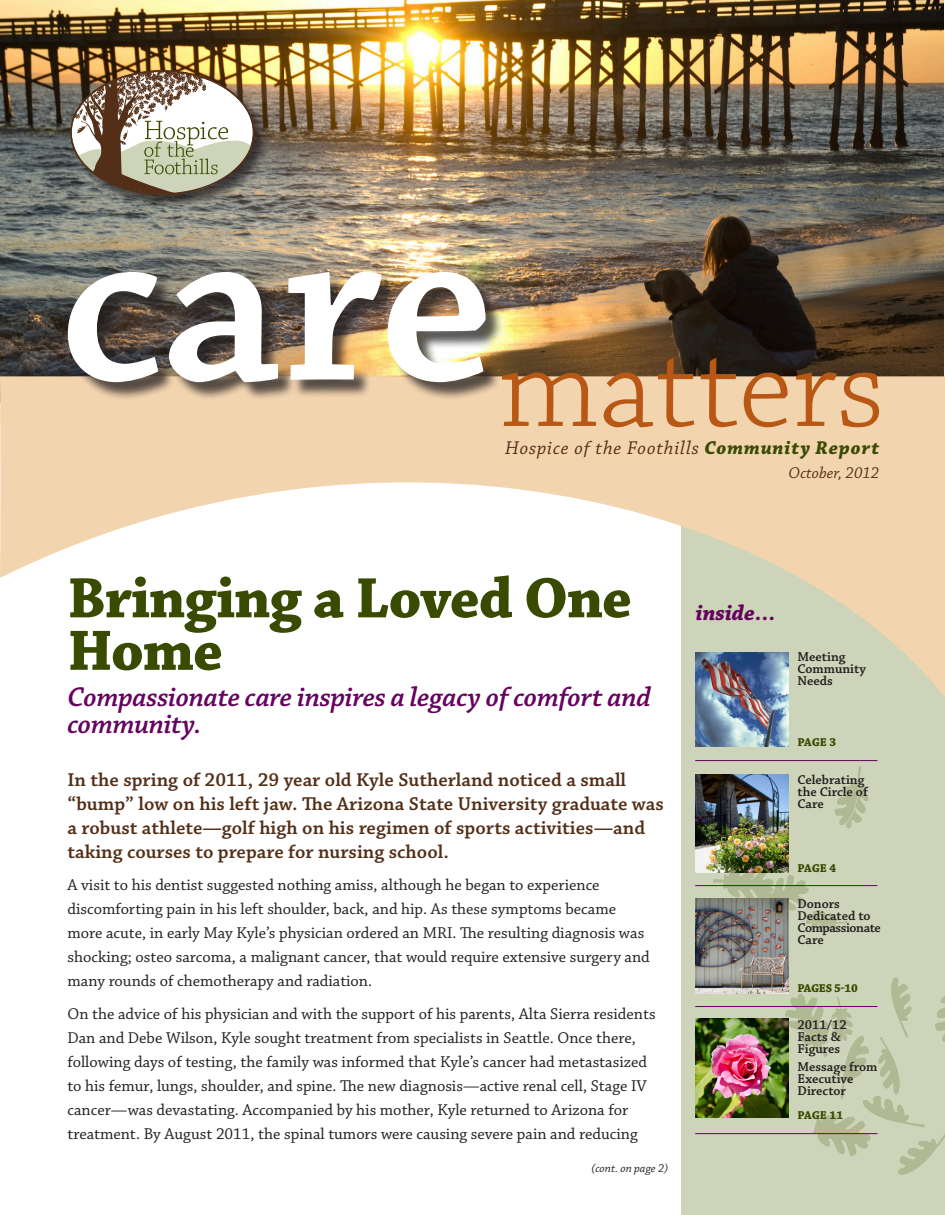
<style>
.page{position:relative;width:945px;height:1215px;background:#fff}
.page>*{position:absolute;margin:0;border:0;box-sizing:border-box;transform-origin:0 0}
.t1{font:600 246px "Chaparral Pro";color:#fff}
.t2{font:300 126px "Chaparral Pro";color:#b95814}
.t3{font:700 60px/52.5px "Chaparral Pro";letter-spacing:-.02em;color:#394b00}
.t4{font:italic 600 28.5px/27px "Chaparral Pro";letter-spacing:-.01em;color:#65035f}
.t5{font:italic 700 22.5px "Chaparral Pro";color:#65035f}
.t6{font:19.5px/24px "Chaparral Pro Semibold Capt";color:#532f18}
.t7{font:italic 19.5px "Chaparral Pro";letter-spacing:.045em;color:#532f18}
.t8{font:16.5px/24px "Chaparral Pro";color:#231f20}
.t9{font:italic 16.5px "Chaparral Pro";color:#532f18}
.t10{font:600 13.5px/12px "Chaparral Pro";color:#231f20}
.t11{font:700 12px "Chaparral Pro";letter-spacing:-.015em;color:#394b00}
.t12{font:italic 12px "Chaparral Pro";letter-spacing:.005em;color:#231f20}
.s1{font-weight:700;color:#394b00}
</style>
<div class="page">
<img style="left:0;top:0;width:944px;height:376px">
<div style="left:681px;top:507px;width:264px;height:708px;background:#ced4b9"></div>
<svg style="left:694px;top:767px;width:176px;height:166px"></svg>
<svg style="left:784px;top:970px;width:161px;height:205px"></svg>
<div style="left:70px;top:70px;width:200px;height:140px;background:#231f20;opacity:.75"></div>
<svg style="left:73px;top:71px;width:178px;height:127px"></svg>
<hr style="left:695px;top:1006px;width:183px;height:1px;background:#65035f">
<hr style="left:695px;top:1133px;width:183px;height:1px;background:#65035f">
<hr style="left:695px;top:760px;width:183px;height:1px;background:#65035f">
<hr style="left:695px;top:885px;width:183px;height:1px;background:#65035f">
<svg style="left:0;top:376px;width:945px;height:321px"></svg>
<div style="left:70px;top:274px;width:434px;height:127px;background:#231f20;opacity:.75"></div>
<img style="left:695px;top:1019px;width:94px;height:99px">
<img style="left:695px;top:775px;width:93px;height:98px">
<img style="left:695px;top:652px;width:94px;height:94px">
<img style="left:695px;top:899px;width:93px;height:94px">
<p class="t1" style="left:59px;top:162px;width:436px">care</p>
<p class="t2" style="left:499px;top:318px;width:388px">matters</p>
<p class="t7" style="left:505px;top:437px;width:376px">Hospice of the Foothills <span class="s1">Community Report</span></p>
<p class="t9" style="left:789px;top:464px;width:92px">October, 2012</p>
<p class="t3" style="left:68px;top:574px;width:566px">Bringing a Loved One<br>Home</p>
<p class="t4" style="left:68px;top:685px;width:585px">Compassionate care inspires a legacy of comfort and community.</p>
<p class="t6" style="left:68px;top:768px;width:598px">In the spring of 2011, 29 year old Kyle Sutherland noticed a small “bump” low on his left jaw. The Arizona State University graduate was a robust athlete—golf high on his regimen of sports activities—and taking courses to prepare for nursing school.</p>
<p class="t8" style="left:68px;top:874px;width:584px">A visit to his dentist suggested nothing amiss, although he began to experience discomforting pain in his left shoulder, back, and hip. As these symptoms became more acute, in early May Kyle’s physician ordered an MRI. The resulting diagnosis was shocking; osteo sarcoma, a malignant cancer, that would require extensive surgery and many rounds of chemotherapy and radiation.</p>
<p class="t8" style="left:68px;top:1002px;width:590px">On the advice of his physician and with the support of his parents, Alta Sierra residents Dan and Debe Wilson, Kyle sought treatment from specialists in Seattle. Once there, following days of testing, the family was informed that Kyle’s cancer had metastasized to his femur, lungs, shoulder, and spine. The new diagnosis—active renal cell, Stage IV cancer—was devastating. Accompanied by his mother, Kyle returned to Arizona for treatment. By August 2011, the spinal tumors were causing severe pain and reducing</p>
<p class="t12" style="left:591px;top:1162px;width:78px">(cont. on page 2)</p>
<p class="t5" style="left:696px;top:599px;width:81px">inside…</p>
<p class="t10" style="left:798px;top:651px;width:70px">Meeting<br>Community<br>Needs</p>
<p class="t11" style="left:798px;top:735px;width:40px">PAGE 3</p>
<p class="t10" style="left:798px;top:774px;width:72px">Celebrating the Circle of<br>Care</p>
<p class="t11" style="left:798px;top:861px;width:40px">PAGE 4</p>
<p class="t10" style="left:798px;top:898px;width:85px">Donors<br>Dedicated to<br>Compassionate</p>
<p class="t10" style="left:798px;top:934px;width:28px">Care</p>
<p class="t11" style="left:798px;top:981px;width:62px">PAGES 5-10</p>
<p class="t10" style="left:798px;top:1019px;width:51px">2011/12<br>Facts &amp;<br>Figures</p>
<p class="t10" style="left:798px;top:1061px;width:81px">Message from<br>Executive<br>Director</p>
<p class="t11" style="left:798px;top:1108px;width:47px">PAGE 11</p>
</div>
